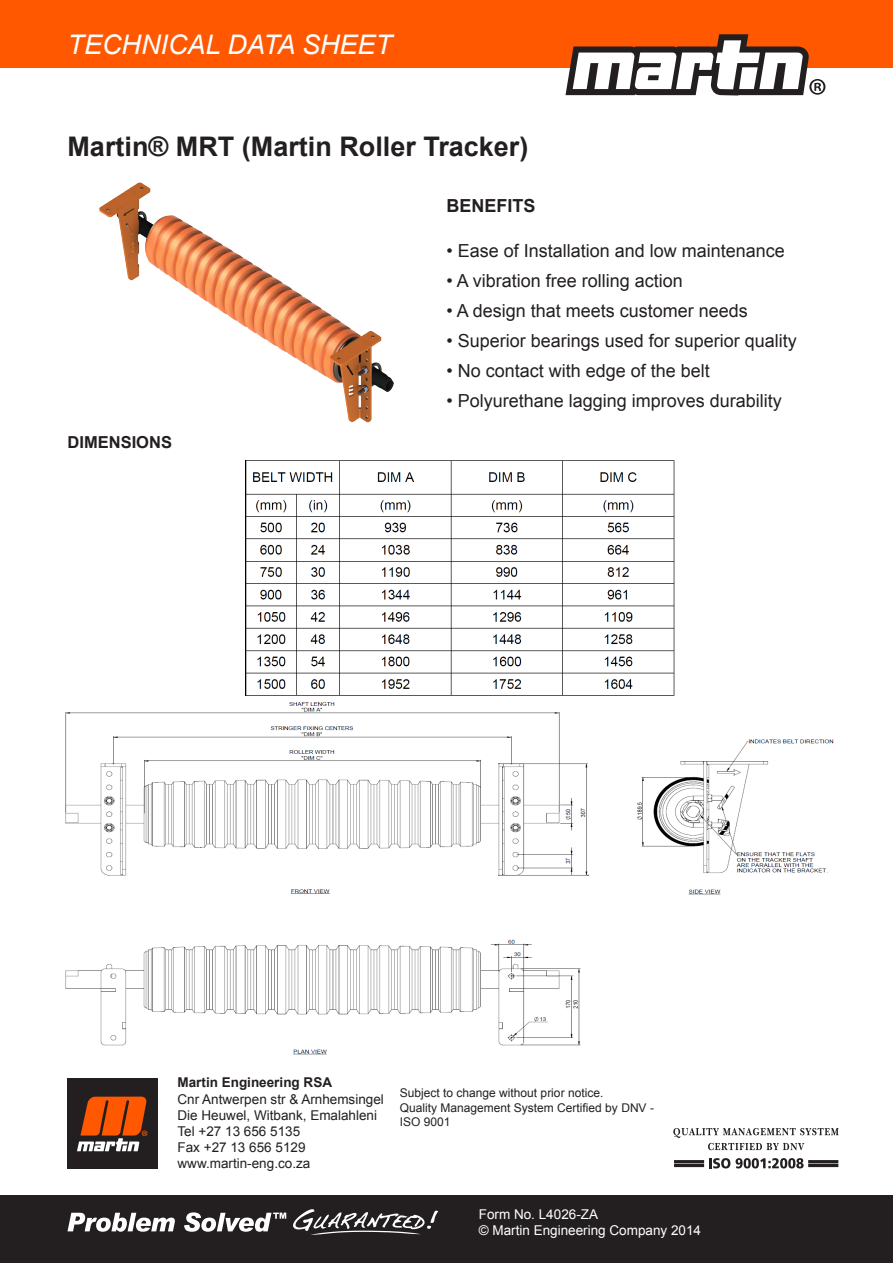
<style>
.page{position:relative;width:893px;height:1263px;background:#fff}
.page>*{position:absolute;margin:0;border:0;box-sizing:border-box;transform-origin:0 0}
.t1{font:700 27px "Arial";color:#231f20}
.t2{font:italic 27px "Arial";color:#fff}
.t3{font:18px "Arial";color:#231f20}
.t4{font:700 18px "Arial";color:#231f20}
.t5{font:700 16.5px "Arial";color:#231f20}
.t6{font:13.5px/16.2px "Arial";color:#231f20}
.t7{font:13.5px/16.2px "Arial";color:#fff}
.t8{font:700 13.5px "Arial";color:#231f20}
.t9{font:12px/14.4px "Arial";color:#231f20}
</style>
<div class="page">
<div style="left:0;top:0;width:893px;height:68px;background:#ff5800"></div>
<svg style="left:565px;top:34px;width:260px;height:62px"></svg>
<div style="left:0;top:1195px;width:893px;height:68px;background:#231f20"></div>
<svg style="left:67px;top:1213px;width:108px;height:19px"></svg>
<svg style="left:184px;top:1212px;width:102px;height:20px"></svg>
<svg style="left:293px;top:1209px;width:145px;height:26px"></svg>
<svg style="left:673px;top:1128px;width:166px;height:22px"></svg>
<hr style="left:674px;top:1164px;width:30px;height:3px;background:#231f20">
<hr style="left:674px;top:1160px;width:30px;height:3px;background:#231f20">
<hr style="left:808px;top:1164px;width:30px;height:3px;background:#231f20">
<hr style="left:808px;top:1160px;width:30px;height:3px;background:#231f20">
<svg style="left:709px;top:1158px;width:21px;height:10px"></svg>
<svg style="left:736px;top:1158px;width:68px;height:10px"></svg>
<div style="left:68px;top:1078px;width:90px;height:90px;background:#231f20"></div>
<svg style="left:77px;top:1096px;width:70px;height:55px"></svg>
<img style="left:246px;top:461px;width:429px;height:234px">
<img style="left:99px;top:182px;width:295px;height:241px">
<img style="left:65px;top:702px;width:769px;height:353px">
<div style="left:658px;top:720px;width:52px;height:41px;background:#fff"></div>
<div style="left:161px;top:848px;width:54px;height:42px;background:#fff"></div>
<h1 class="t2" style="left:68px;top:27px;width:326px">TECHNICAL DATA SHEET</h1>
<p class="t1" style="left:68px;top:129px;width:462px">Martin® MRT (Martin Roller Tracker)</p>
<p class="t4" style="left:446px;top:194px;width:91px">BENEFITS</p>
<p class="t5" style="left:68px;top:431px;width:106px">DIMENSIONS</p>
<p class="t3" style="left:446px;top:239px;width:340px">• Ease of Installation and low maintenance</p>
<p class="t3" style="left:446px;top:269px;width:238px">• A vibration free rolling action</p>
<p class="t3" style="left:446px;top:299px;width:303px">• A design that meets customer needs</p>
<p class="t3" style="left:446px;top:329px;width:352px">• Superior bearings used for superior quality</p>
<p class="t3" style="left:446px;top:359px;width:265px">• No contact with edge of the belt</p>
<p class="t3" style="left:446px;top:389px;width:337px">• Polyurethane lagging improves durability</p>
<p class="t8" style="left:178px;top:1074px;width:156px">Martin Engineering RSA</p>
<p class="t6" style="left:178px;top:1091px;width:208px">Cnr Antwerpen str &amp; Arnhemsingel<br>Die Heuwel, Witbank, Emalahleni<br>Tel +27 13 656 5135<br>Fax +27 13 656 5129 www.martin-eng.co.za</p>
<p class="t9" style="left:400px;top:1086px;width:256px">Subject to change without prior notice.<br>Quality Management System Certified by DNV -<br>ISO 9001</p>
<p class="t7" style="left:479px;top:1206px;width:224px">Form No. L4026-ZA<br>© Martin Engineering Company 2014</p>
</div>
